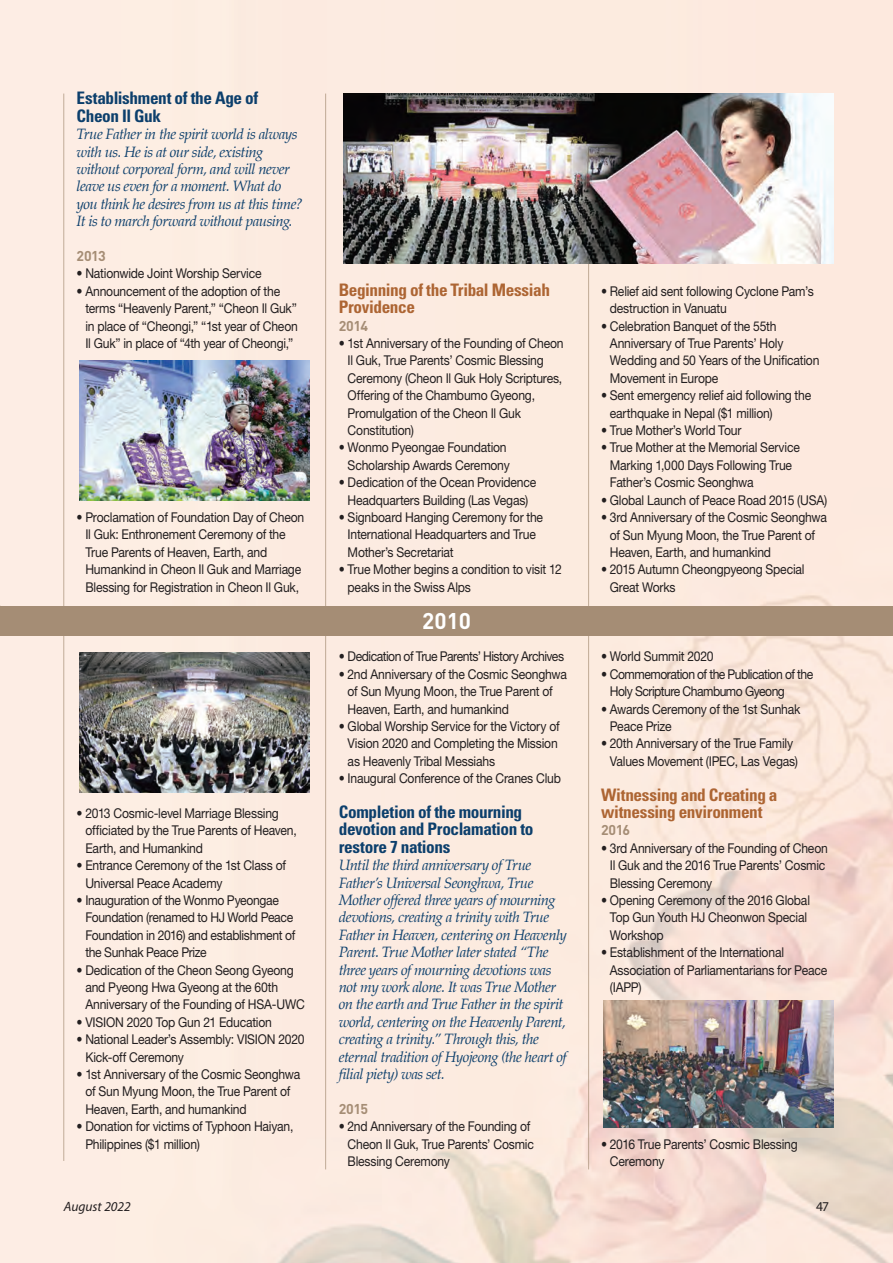
<style>
.page{position:relative;width:893px;height:1263px;background:#fff}
.page>*{position:absolute;margin:0;border:0;box-sizing:border-box;transform-origin:0 0}
.t1{font:700 22.5px "DIN Pro";color:#fff}
.t2{font:700 condensed 17.25px/17.4px "Univers LT Std";letter-spacing:-.02em;color:#0c3f6c}
.t3{font:700 condensed 17.25px/17.4px "Univers LT Std";letter-spacing:-.025em;color:#ad6533}
.t4{font:italic 15px/17.4px "Palatino";letter-spacing:-.035em;color:#0c3f6c}
.t5{font:700 14.1px "DIN Pro";letter-spacing:-.035em;color:#a58d75}
.t6{font:13.5px/17.4px "Helvetica Neue LT Std";letter-spacing:-.015em;color:#231f20;scale:.9 1}
.t7{font:13.5px/17.4px "Helvetica Neue LT Std";letter-spacing:-.04em;color:#231f20;scale:.9 1}
.t8{font:italic 13.5px "Myriad Pro";color:#231f20}
.t9{font:13.5px "Myriad Pro";color:#231f20}
</style>
<div class="page">
<img style="left:0;top:0;width:893px;height:1263px">
<hr style="left:325px;top:94px;width:1px;height:1075px;background:#a58d75">
<hr style="left:588px;top:94px;width:1px;height:1075px;background:#a58d75">
<div style="left:0;top:606px;width:893px;height:30px;background:#a58d75"></div>
<hr style="left:63px;top:94px;width:1px;height:1067px;background:#a58d75">
<img style="left:79px;top:360px;width:230px;height:141px">
<img style="left:79px;top:652px;width:230px;height:140px">
<img style="left:343px;top:94px;width:490px;height:170px">
<img style="left:604px;top:1000px;width:229px;height:128px">
<p class="t2" style="left:77px;top:89px;width:183px">Establishment of the Age of<br>Cheon Il Guk</p>
<p class="t4" style="left:77px;top:125px;width:228px">True Father in the spirit world is always with us. He is at our side, existing without corporeal form, and will never leave us even for a moment. What do you think he desires from us at this time?<br>It is to march forward without pausing.</p>
<p class="t5" style="left:77px;top:246px;width:31px">2013</p>
<p class="t6" style="left:77px;top:265px;width:207px">• Nationwide Joint Worship Service</p>
<p class="t6" style="left:85px;top:282px;width:238px;text-indent:-9px">• Announcement of the adoption of the terms “Heavenly Parent,” “Cheon Il Guk” in place of “Cheongi,” “1st year of Cheon Il Guk” in place of “4th year of Cheongi,”</p>
<p class="t6" style="left:85px;top:508px;width:245px;text-indent:-9px">• Proclamation of Foundation Day of Cheon Il Guk: Enthronement Ceremony of the True Parents of Heaven, Earth, and Humankind in Cheon Il Guk and Marriage Blessing for Registration in Cheon Il Guk,</p>
<p class="t6" style="left:85px;top:804px;width:236px;text-indent:-9px">• 2013 Cosmic-level Marriage Blessing officiated by the True Parents of Heaven,<br>Earth, and Humankind</p>
<p class="t6" style="left:85px;top:856px;width:224px;text-indent:-9px">• Entrance Ceremony of the 1st Class of<br>Universal Peace Academy</p>
<p class="t6" style="left:85px;top:891px;width:235px;text-indent:-9px">• Inauguration of the Wonmo Pyeongae Foundation (renamed to HJ World Peace Foundation in 2016) and establishment of the Sunhak Peace Prize</p>
<p class="t6" style="left:85px;top:961px;width:245px;text-indent:-9px">• Dedication of the Cheon Seong Gyeong and Pyeong Hwa Gyeong at the 60th<br>Anniversary of the Founding of HSA-UWC</p>
<p class="t6" style="left:77px;top:1013px;width:219px">• VISION 2020 Top Gun 21 Education</p>
<p class="t6" style="left:85px;top:1030px;width:245px;text-indent:-9px">• National Leader’s Assembly: VISION 2020<br>Kick-off Ceremony</p>
<p class="t6" style="left:85px;top:1065px;width:240px;text-indent:-9px">• 1st Anniversary of the Cosmic Seonghwa of Sun Myung Moon, the True Parent of<br>Heaven, Earth, and humankind</p>
<p class="t6" style="left:85px;top:1117px;width:233px;text-indent:-9px">• Donation for victims of Typhoon Haiyan,<br>Philippines ($1 million)</p>
<p class="t3" style="left:339px;top:281px;width:213px">Beginning of the Tribal Messiah<br>Providence</p>
<p class="t5" style="left:339px;top:316px;width:31px">2014</p>
<p class="t6" style="left:348px;top:334px;width:242px;text-indent:-9px">• 1st Anniversary of the Founding of Cheon Il Guk, True Parents’ Cosmic Blessing Ceremony (Cheon Il Guk Holy Scriptures, Offering of the Chambumo Gyeong, Promulgation of the Cheon Il Guk Constitution)</p>
<p class="t6" style="left:339px;top:439px;width:191px;text-align:right">• Wonmo Pyeongae Foundation<br>Scholarship Awards Ceremony</p>
<p class="t6" style="left:339px;top:474px;width:221px;text-align:center">• Dedication of the Ocean Providence<br>Headquarters Building (Las Vegas)</p>
<p class="t6" style="left:348px;top:508px;width:219px;text-indent:-9px">• Signboard Hanging Ceremony for the<br>International Headquarters and True<br>Mother’s Secretariat</p>
<p class="t6" style="left:348px;top:561px;width:240px;text-indent:-9px">• True Mother begins a condition to visit 12 peaks in the Swiss Alps</p>
<h1 class="t1" style="left:422px;top:605px;width:50px">2010</h1>
<p class="t7" style="left:339px;top:648px;width:252px">• Dedication of True Parents’ History Archives</p>
<p class="t6" style="left:348px;top:665px;width:245px;text-indent:-9px">• 2nd Anniversary of the Cosmic Seonghwa of Sun Myung Moon, the True Parent of<br>Heaven, Earth, and humankind</p>
<p class="t6" style="left:348px;top:717px;width:237px;text-indent:-9px">• Global Worship Service for the Victory of<br>Vision 2020 and Completing the Mission as Heavenly Tribal Messiahs</p>
<p class="t6" style="left:339px;top:769px;width:248px">• Inaugural Conference of the Cranes Club</p>
<p class="t2" style="left:339px;top:803px;width:196px">Completion of the mourning devotion and Proclamation to restore 7 nations</p>
<p class="t4" style="left:339px;top:856px;width:230px">Until the third anniversary of True Father’s Universal Seonghwa, True Mother offered three years of mourning devotions, creating a trinity with True Father in Heaven, centering on Heavenly Parent. True Mother later stated “The three years of mourning devotions was not my work alone. It was True Mother on the earth and True Father in the spirit world, centering on the Heavenly Parent, creating a trinity.” Through this, the eternal tradition of Hyojeong (the heart of filial piety) was set.</p>
<p class="t5" style="left:339px;top:1099px;width:31px">2015</p>
<p class="t6" style="left:348px;top:1117px;width:208px;text-indent:-9px">• 2nd Anniversary of the Founding of<br>Cheon Il Guk, True Parents’ Cosmic<br>Blessing Ceremony</p>
<p class="t6" style="left:610px;top:282px;width:228px;text-indent:-9px">• Relief aid sent following Cyclone Pam’s destruction in Vanuatu</p>
<p class="t6" style="left:610px;top:317px;width:234px;text-indent:-9px">• Celebration Banquet of the 55th<br>Anniversary of True Parents’ Holy<br>Wedding and 50 Years of the Unification<br>Movement in Europe</p>
<p class="t6" style="left:610px;top:387px;width:225px;text-indent:-9px">• Sent emergency relief aid following the earthquake in Nepal ($1 million)</p>
<p class="t6" style="left:601px;top:421px;width:158px">• True Mother’s World Tour</p>
<p class="t6" style="left:610px;top:439px;width:213px;text-indent:-9px">• True Mother at the Memorial Service<br>Marking 1,000 Days Following True<br>Father’s Cosmic Seonghwa</p>
<p class="t6" style="left:601px;top:491px;width:253px">• Global Launch of Peace Road 2015 (USA)</p>
<p class="t6" style="left:610px;top:508px;width:243px;text-indent:-9px">• 3rd Anniversary of the Cosmic Seonghwa of Sun Myung Moon, the True Parent of<br>Heaven, Earth, and humankind</p>
<p class="t6" style="left:610px;top:561px;width:218px;text-indent:-9px">• 2015 Autumn Cheongpyeong Special<br>Great Works</p>
<p class="t6" style="left:601px;top:648px;width:127px">• World Summit 2020</p>
<p class="t7" style="left:610px;top:665px;width:227px;text-indent:-9px">• Commemoration of the Publication of the<br>Holy Scripture Chambumo Gyeong</p>
<p class="t6" style="left:610px;top:700px;width:213px;text-indent:-9px">• Awards Ceremony of the 1st Sunhak<br>Peace Prize</p>
<p class="t6" style="left:610px;top:735px;width:210px;text-indent:-9px">• 20th Anniversary of the True Family<br>Values Movement (IPEC, Las Vegas)</p>
<p class="t3" style="left:601px;top:785px;width:178px">Witnessing and Creating a witnessing environment</p>
<p class="t5" style="left:601px;top:821px;width:31px">2016</p>
<p class="t6" style="left:610px;top:839px;width:244px;text-indent:-9px">• 3rd Anniversary of the Founding of Cheon<br>Il Guk and the 2016 True Parents’ Cosmic<br>Blessing Ceremony</p>
<p class="t6" style="left:610px;top:891px;width:224px;text-indent:-9px">• Opening Ceremony of the 2016 Global<br>Top Gun Youth HJ Cheonwon Special<br>Workshop</p>
<p class="t6" style="left:610px;top:943px;width:243px;text-indent:-9px">• Establishment of the International<br>Association of Parliamentarians for Peace (IAPP)</p>
<p class="t6" style="left:610px;top:1135px;width:210px;text-indent:-9px">• 2016 True Parents’ Cosmic Blessing<br>Ceremony</p>
<p class="t8" style="left:64px;top:1197px;width:69px">August 2022</p>
<p class="t9" style="left:816px;top:1198px;width:15px">47</p>
</div>
